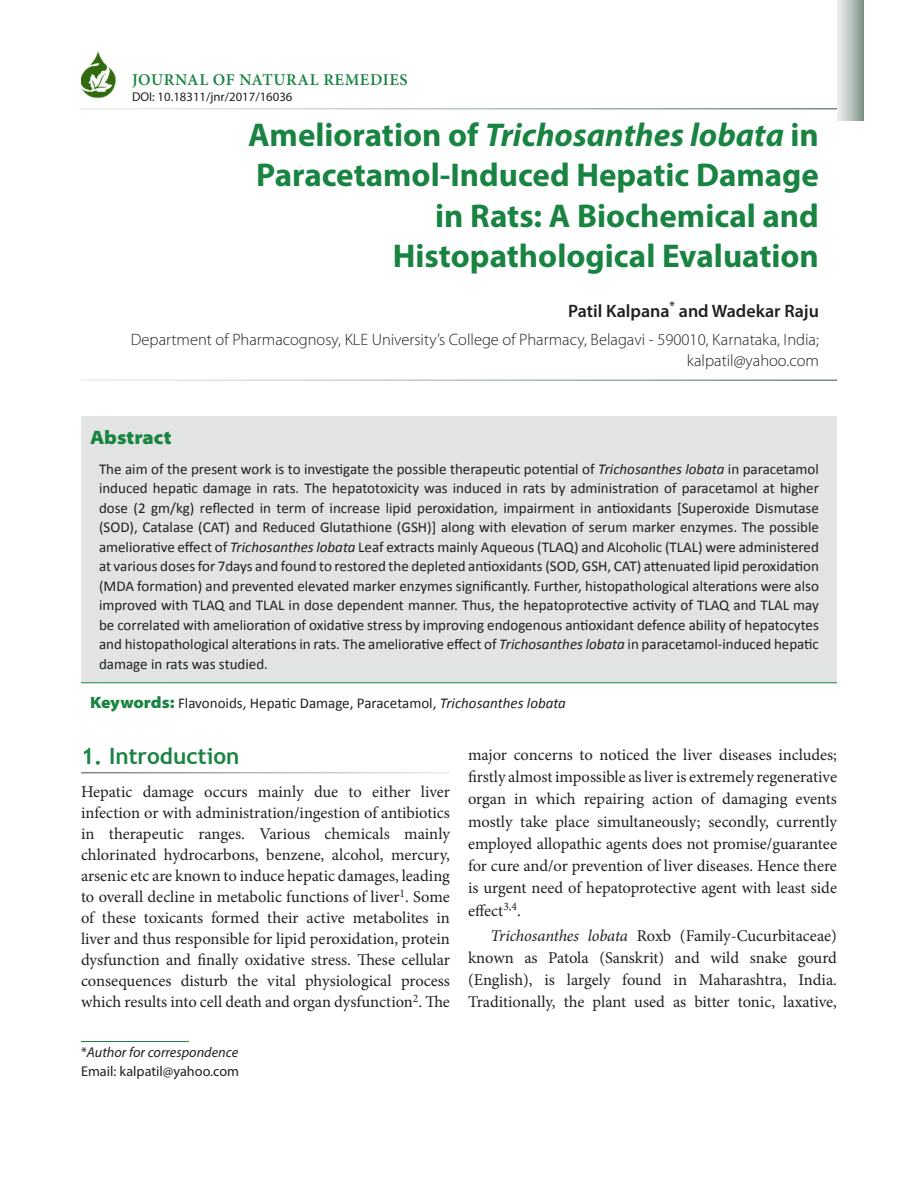
<style>
.page{position:relative;width:918px;height:1188px;background:#fff}
.page>*{position:absolute;margin:0;border:0;box-sizing:border-box;transform-origin:0 0}
.Chapter_Name{font:700 33px/40.5px "Myriad Pro";color:#198441;text-align:right}
.A-level{font:700 22.5px "Trebuchet MS";color:#198441}
.Abs_Head{font:900 semi-expanded 19.5px "Myriad Pro";color:#198441}
.Author_Name{font:600 18px "Myriad Pro";color:#231f20}
.Body_Text_1st_para{font:16.5px/21px "Minion Pro";color:#231f20;text-align:justify}
.Body_Text{font:16.5px/22.2px "Minion Pro";color:#231f20;text-align:justify}
.Affiliation{font:300 16.5px/21px "Myriad Pro";color:#231f20;text-align:right}
.Jrnl_Name{font:600 16.5px "Minion Pro";letter-spacing:.035em;color:#198441}
.Abstract-text{font:15px/19.5px "Calibri";color:#231f20;text-align:justify}
.Key_words{font:15px "Calibri";color:#231f20}
.Footnote{font:italic 14.25px "Myriad Pro";color:#231f20}
.Footnote-2{font:14.25px "Myriad Pro";color:#231f20}
.t1{font:12.75px "Myriad Pro";color:#231f20}
.s1{font-style:italic}
.s2{font-family:"Myriad Pro";font-weight:900;font-stretch:semi-expanded;font-size:16.5px;color:#198441}
.s3{font-style:normal}
</style>
<div class="page">
<hr style="left:81px;top:1041px;width:108px;height:1px;background:#198441">
<svg style="left:837px;top:0;width:27px;height:121px;background:#b8c3bd"></svg>
<img style="left:81px;top:52px;width:35px;height:46px">
<div style="left:81px;top:416px;width:756px;height:266px;background:#e2e3e3"></div>
<hr style="left:81px;top:682px;width:756px;height:1px;background:#198441">
<p class="Jrnl_Name" style="left:132px;top:68px;width:277px">JOURNAL OF NATURAL REMEDIES</p>
<p class="t1" style="left:132px;top:89px;width:162px">DOI: 10.18311/jnr/2017/16036</p>
<p class="Chapter_Name" style="left:248px;top:113px;width:572px">Amelioration of <span class="s1">Trichosanthes lobata</span> in Paracetamol-Induced Hepatic Damage in Rats: A Biochemical and Histopathological Evaluation</p>
<p class="Author_Name" style="left:568px;top:299px;width:252px">Patil Kalpana<sup>*</sup> and Wadekar Raju</p>
<p class="Affiliation" style="left:131px;top:329px;width:690px">Department of Pharmacognosy, KLE University’s College of Pharmacy, Belagavi - 590010, Karnataka, India; kalpatil@yahoo.com</p>
<p class="Abs_Head" style="left:90px;top:426px;width:83px">Abstract</p>
<p class="Abstract-text" style="left:99px;top:459px;width:722px">The aim of the present work is to investigate the possible therapeutic potential of <span class="s1">Trichosanthes lobata</span> in paracetamol induced hepatic damage in rats. The hepatotoxicity was induced in rats by administration of paracetamol at higher dose (2 gm/kg) reflected in term of increase lipid peroxidation, impairment in antioxidants [Superoxide Dismutase (SOD), Catalase (CAT) and Reduced Glutathione (GSH)] along with elevation of serum marker enzymes. The possible ameliorative effect of <span class="s1">Trichosanthes lobata</span> Leaf extracts mainly Aqueous (TLAQ) and Alcoholic (TLAL) were administered at various doses for 7days and found to restored the depleted antioxidants (SOD, GSH, CAT) attenuated lipid peroxidation (MDA formation) and prevented elevated marker enzymes significantly. Further, histopathological alterations were also improved with TLAQ and TLAL in dose dependent manner. Thus, the hepatoprotective activity of TLAQ and TLAL may be correlated with amelioration of oxidative stress by improving endogenous antioxidant defence ability of hepatocytes and histopathological alterations in rats. The ameliorative effect of <span class="s1">Trichosanthes lobata</span> in paracetamol-induced hepatic damage in rats was studied.</p>
<p class="Key_words" style="left:90px;top:693px;width:478px"><span class="s2">Keywords:</span> Flavonoids, Hepatic Damage, Paracetamol, <span class="s1">Trichosanthes lobata</span></p>
<p class="A-level" style="left:81px;top:742px;width:160px">1. Introduction</p>
<p class="Body_Text_1st_para" style="left:81px;top:782px;width:371px">Hepatic damage occurs mainly due to either liver infection or with administration/ingestion of antibiotics in therapeutic ranges. Various chemicals mainly chlorinated hydrocarbons, benzene, alcohol, mercury, arsenic etc are known to induce hepatic damages, leading to overall decline in metabolic functions of liver<sup>1</sup>. Some of these toxicants formed their active metabolites in liver and thus responsible for lipid peroxidation, protein dysfunction and finally oxidative stress. These cellular consequences disturb the vital physiological process which results into cell death and organ dysfunction<sup>2</sup>. The</p>
<p class="Footnote" style="left:81px;top:1043px;width:159px"><span class="s3">*</span>Author for correspondence</p>
<p class="Footnote-2" style="left:81px;top:1063px;width:160px">Email: kalpatil@yahoo.com</p>
<p class="Body_Text_1st_para" style="left:468px;top:744px;width:371px;line-height:22.2px">major concerns to noticed the liver diseases includes; firstly almost impossible as liver is extremely regenerative organ in which repairing action of damaging events mostly take place simultaneously; secondly, currently employed allopathic agents does not promise/guarantee for cure and/or prevention of liver diseases. Hence there is urgent need of hepatoprotective agent with least side effect<sup>3,4</sup>.</p>
<p class="Body_Text" style="left:468px;top:924px;width:371px;text-indent:22px"><span class="s1">Trichosanthes lobata</span> Roxb (Family-Cucurbitaceae) known as Patola (Sanskrit) and wild snake gourd (English), is largely found in Maharashtra, India.<br>Traditionally, the plant used as bitter tonic, laxative,</p>
</div>
